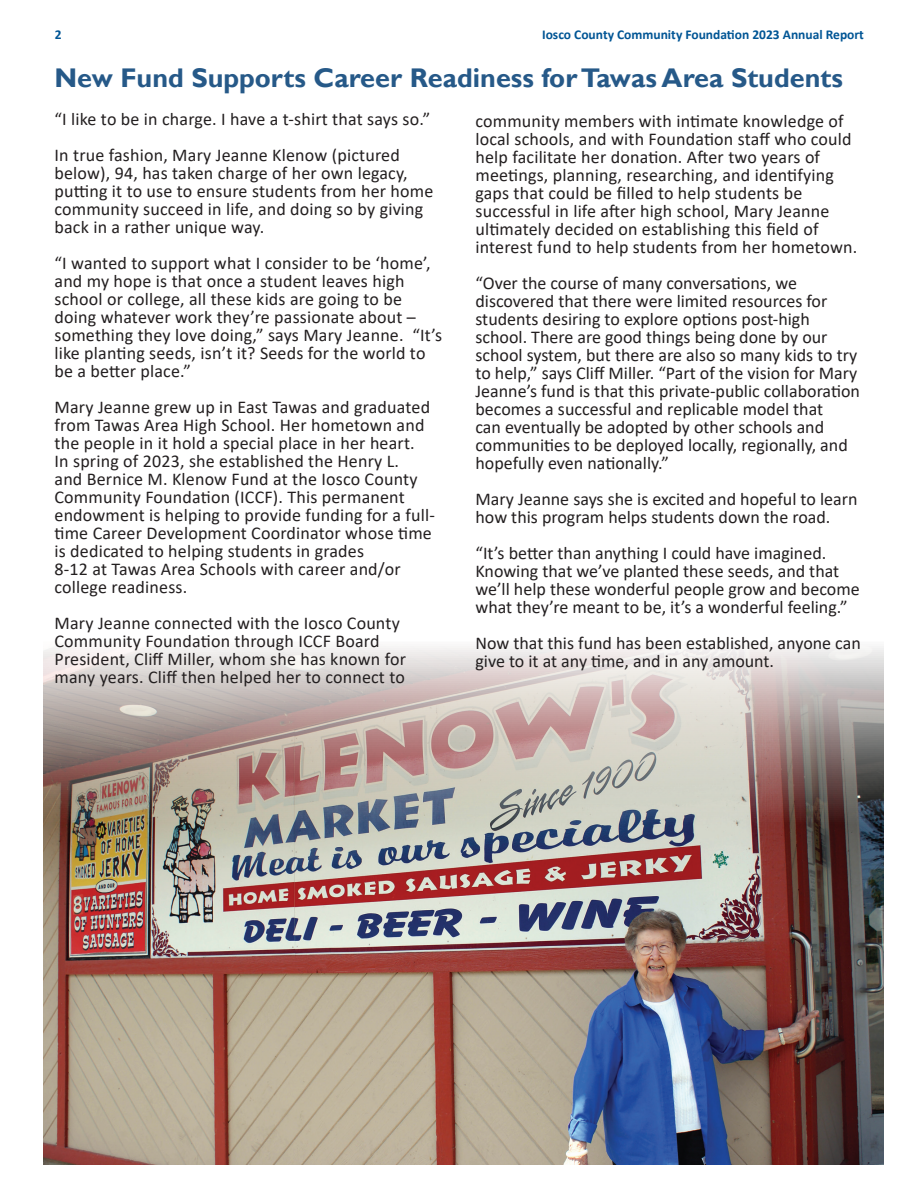
<style>
.page{position:relative;width:918px;height:1188px;background:#fff}
.page>*{position:absolute;margin:0;border:0;box-sizing:border-box;transform-origin:0 0}
.t1{font:700 27px "Gill Sans";color:#265988}
.t2{font:18px/18px "Calibri";letter-spacing:.01em;color:#231f20}
.t3{font:700 13.5px "Calibri";color:#005595}
</style>
<div class="page">
<img style="left:43px;top:646px;width:840px;height:518px">
<p class="t3" style="left:55px;top:25px;width:8px">2</p>
<p class="t3" style="left:542px;top:25px;width:323px">Iosco County Community Foundation 2023 Annual Report</p>
<p class="t1" style="left:54px;top:62px;width:790px">New Fund Supports Career Readiness for Tawas Area Students</p>
<p class="t2" style="left:55px;top:110px;width:377px">“I like to be in charge. I have a t-shirt that says so.”</p>
<p class="t2" style="left:55px;top:146px;width:380px">In true fashion, Mary Jeanne Klenow (pictured below), 94, has taken charge of her own legacy, putting it to use to ensure students from her home community succeed in life, and doing so by giving back in a rather unique way.</p>
<p class="t2" style="left:55px;top:254px;width:389px">“I wanted to support what I consider to be ‘home’, and my hope is that once a student leaves high school or college, all these kids are going to be doing whatever work they’re passionate about – something they love doing,” says Mary Jeanne. “It’s like planting seeds, isn’t it? Seeds for the world to be a better place.”</p>
<p class="t2" style="left:55px;top:398px;width:382px">Mary Jeanne grew up in East Tawas and graduated from Tawas Area High School. Her hometown and the people in it hold a special place in her heart.<br>In spring of 2023, she established the Henry L.<br>and Bernice M. Klenow Fund at the Iosco County Community Foundation (ICCF). This permanent endowment is helping to provide funding for a full&shy;time Career Development Coordinator whose time is dedicated to helping students in grades</p>
<p class="t2" style="left:55px;top:560px;width:348px">8-12 at Tawas Area Schools with career and/or college readiness.</p>
<p class="t2" style="left:55px;top:614px;width:353px">Mary Jeanne connected with the Iosco County Community Foundation through ICCF Board President, Cliff Miller, whom she has known for many years. Cliff then helped her to connect to</p>
<p class="t2" style="left:475px;top:111px;width:383px">community members with intimate knowledge of local schools, and with Foundation staff who could help facilitate her donation. After two years of meetings, planning, researching, and identifying gaps that could be filled to help students be successful in life after high school, Mary Jeanne ultimately decided on establishing this field of interest fund to help students from her hometown.</p>
<p class="t2" style="left:475px;top:273px;width:386px">“Over the course of many conversations, we discovered that there were limited resources for students desiring to explore options post-high school. There are good things being done by our school system, but there are also so many kids to try to help,” says Cliff Miller. “Part of the vision for Mary Jeanne’s fund is that this private-public collaboration becomes a successful and replicable model that<br>can eventually be adopted by other schools and communities to be deployed locally, regionally, and hopefully even nationally.”</p>
<p class="t2" style="left:475px;top:489px;width:383px">Mary Jeanne says she is excited and hopeful to learn how this program helps students down the road.</p>
<p class="t2" style="left:475px;top:543px;width:386px">“It’s better than anything I could have imagined.<br>Knowing that we’ve planted these seeds, and that we’ll help these wonderful people grow and become what they’re meant to be, it’s a wonderful feeling.”</p>
<p class="t2" style="left:475px;top:633px;width:387px">Now that this fund has been established, anyone can give to it at any time, and in any amount.</p>
</div>
